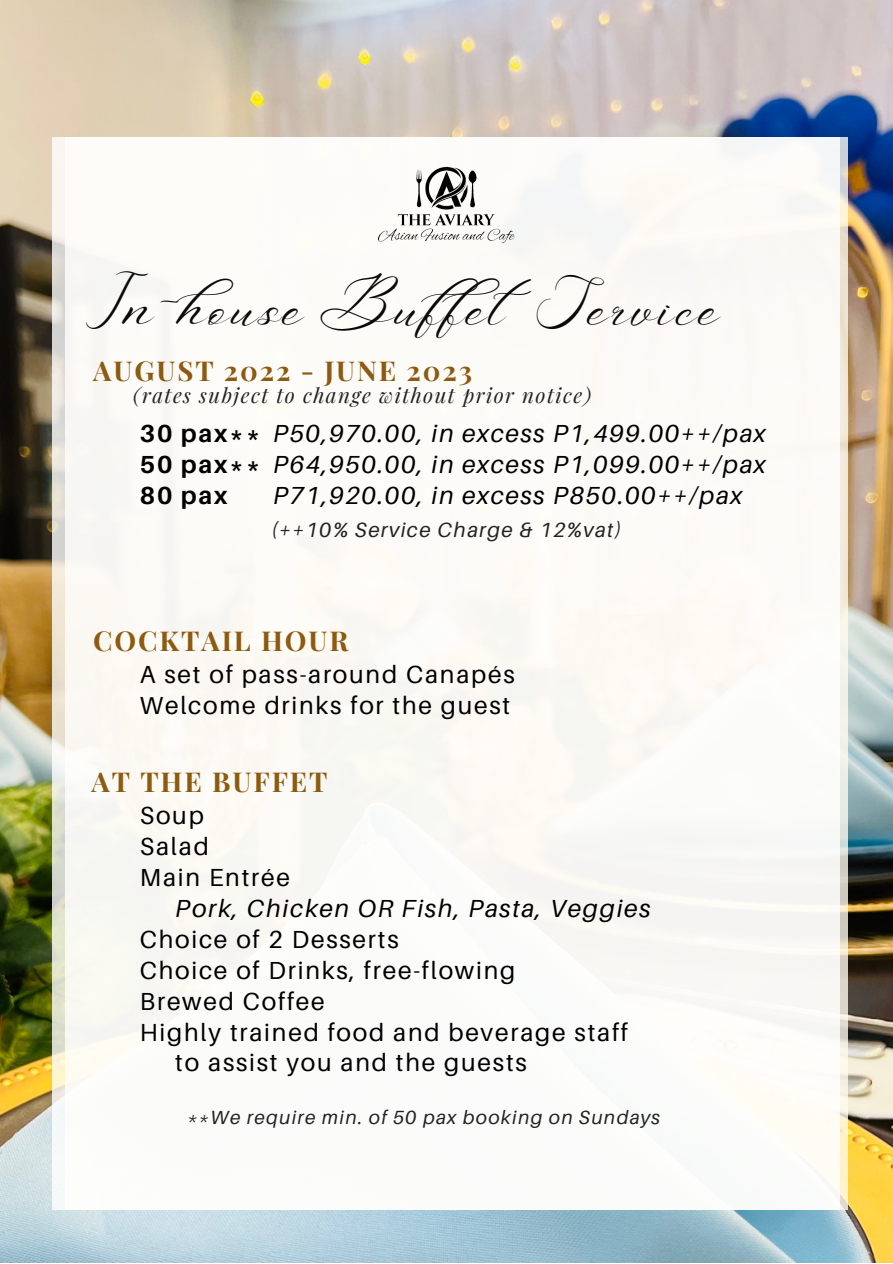
<style>
.page{position:relative;width:893px;height:1264px;background:#fff}
.page>*{position:absolute;margin:0;border:0;box-sizing:border-box;transform-origin:0 0}
.t1{font:34.35px "Aniyah";letter-spacing:.07em;color:#090909}
.t2{font:700 27.45px "Playfair Display";letter-spacing:.07em;color:#8d5b10}
.t3{font:24.75px/30.9px "Aileron";letter-spacing:.07em;color:#000}
.t4{font:italic 24.75px/30.9px "Aileron";letter-spacing:.07em;color:#000;text-align:justify}
.t5{font:700 24.75px/30.9px "Aileron";letter-spacing:.07em;color:#000;text-align:justify}
.t6{font:italic 20.55px "Playfair Display";letter-spacing:.07em;color:#222}
.t7{font:italic 20.55px "Aileron";letter-spacing:.07em;color:#222}
.t8{font:italic 19.05px "Aileron";letter-spacing:.07em;color:#222}
</style>
<div class="page">
<img style="left:0;top:0;width:892px;height:1262px">
<div style="left:53px;top:137px;width:787px;height:1073px;background:#fcfbf8"></div>
<img style="left:378px;top:166px;width:137px;height:78px">
<h1 class="t1" style="left:85px;top:295px;width:636px">In-house BufetService</h1>
<p class="t2" style="left:93px;top:351px;width:380px">AUGUST 2022 - JUNE 2023</p>
<p class="t6" style="left:133px;top:381px;width:459px">(rates subject to change without prior notice)</p>
<p class="t5" style="left:140px;top:417px;width:122px">30 pax** 50 pax** 80 pax</p>
<p class="t4" style="left:273px;top:417px;width:494px">P50,970.00, in excess P1,499.00++/pax P64,950.00, in excess P1,099.00++/pax P71,920.00, in excess P850.00++/pax</p>
<p class="t7" style="left:271px;top:517px;width:351px">(++10% Service Charge &amp; 12%vat)</p>
<p class="t2" style="left:93px;top:621px;width:257px">COCKTAIL HOUR</p>
<p class="t3" style="left:140px;top:658px;width:376px">A set of pass-around Canapés<br>Welcome drinks for the guest</p>
<p class="t2" style="left:91px;top:762px;width:237px">AT THE BUFFET</p>
<p class="t3" style="left:140px;top:799px;width:152px">Soup<br>Salad<br>Main Entrée</p>
<p class="t4" style="left:175px;top:892px;width:476px">Pork, Chicken OR Fish, Pasta, Veggies</p>
<p class="t3" style="left:140px;top:923px;width:260px">Choice of 2 Desserts</p>
<p class="t3" style="left:140px;top:954px;width:377px">Choice of Drinks, free-flowing</p>
<p class="t3" style="left:140px;top:985px;width:186px">Brewed Coffee</p>
<p class="t3" style="left:140px;top:1015px;width:489px">Highly trained food and beverage staff</p>
<p class="t3" style="left:175px;top:1046px;width:353px">to assist you and the guests</p>
<p class="t8" style="left:188px;top:1104px;width:474px">**We require min. of 50 pax booking on Sundays</p>
</div>
